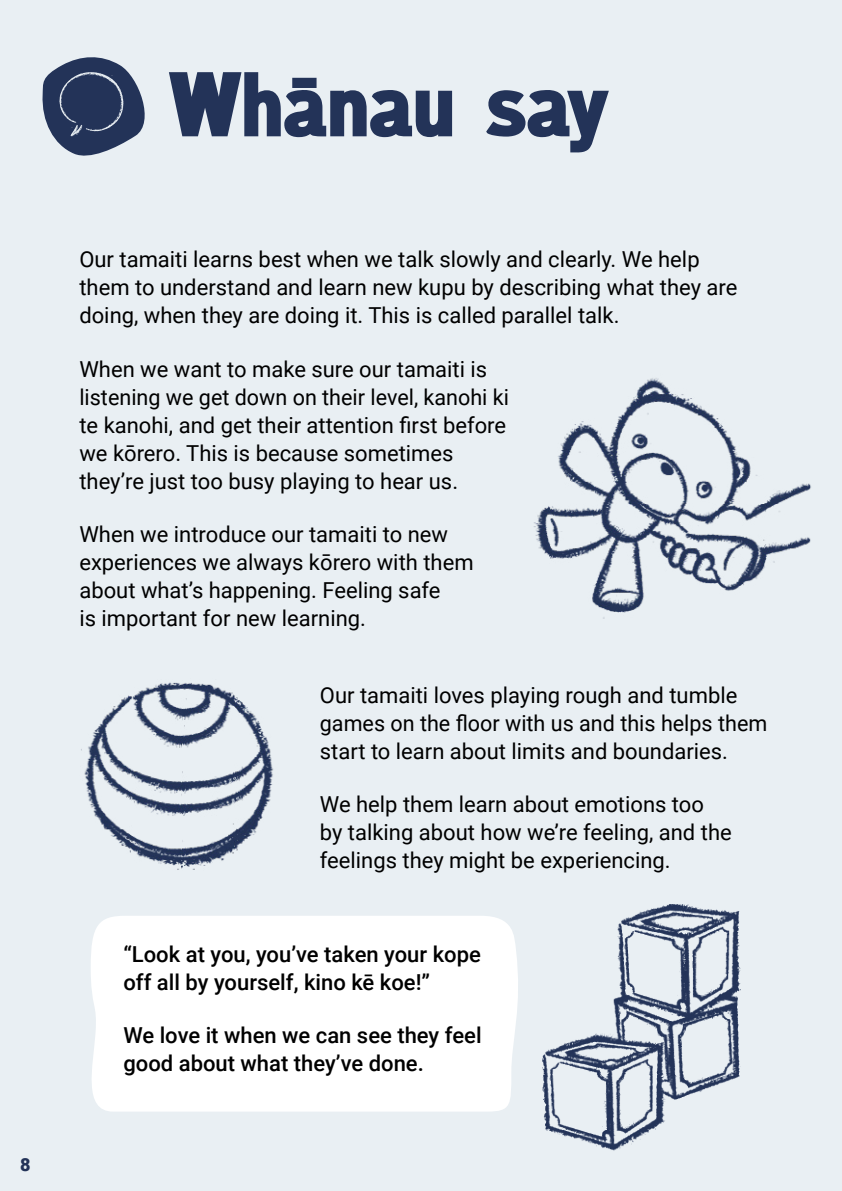
<style>
.page{position:relative;width:842px;height:1191px;background:#e9eff3}
.page>*{position:absolute;margin:0;border:0;box-sizing:border-box;transform-origin:0 0}
.t1{font:92px "LYONCREST Regular";color:#233358}
.t2{font:22px/28px "Roboto";color:#000}
.t3{font:500 22px/28px "Roboto";color:#000}
.t4{font:900 18px "Roboto";color:#233358}
</style>
<div class="page">
<svg style="left:42px;top:57px;width:103px;height:99px"></svg>
<div style="left:91px;top:916px;width:427px;height:195px;background:#fff"></div>
<img style="left:534px;top:378px;width:277px;height:241px">
<img style="left:81px;top:682px;width:193px;height:188px">
<img style="left:543px;top:904px;width:198px;height:247px">
<p class="t4" style="left:20px;top:1152px;width:12px">8</p>
<h1 class="t1" style="left:169px;top:44px;width:441px">Whānau say</h1>
<p class="t2" style="left:79px;top:244px;width:660px">Our tamaiti learns best when we talk slowly and clearly. We help them to understand and learn new kupu by describing what they are doing, when they are doing it. This is called parallel talk.</p>
<p class="t2" style="left:79px;top:354px;width:431px">When we want to make sure our tamaiti is listening we get down on their level, kanohi ki te kanohi, and get their attention first before we kōrero. This is because sometimes they’re just too busy playing to hear us.</p>
<p class="t2" style="left:79px;top:519px;width:396px">When we introduce our tamaiti to new experiences we always kōrero with them about what’s happening. Feeling safe<br>is important for new learning.</p>
<p class="t2" style="left:320px;top:680px;width:449px">Our tamaiti loves playing rough and tumble games on the floor with us and this helps them start to learn about limits and boundaries.</p>
<p class="t2" style="left:320px;top:789px;width:413px">We help them learn about emotions too by talking about how we’re feeling, and the feelings they might be experiencing.</p>
<p class="t3" style="left:123px;top:939px;width:359px">“Look at you, you’ve taken your kope off all by yourself, kino kē koe!”</p>
<p class="t3" style="left:123px;top:1020px;width:360px">We love it when we can see they feel good about what they’ve done.</p>
</div>
